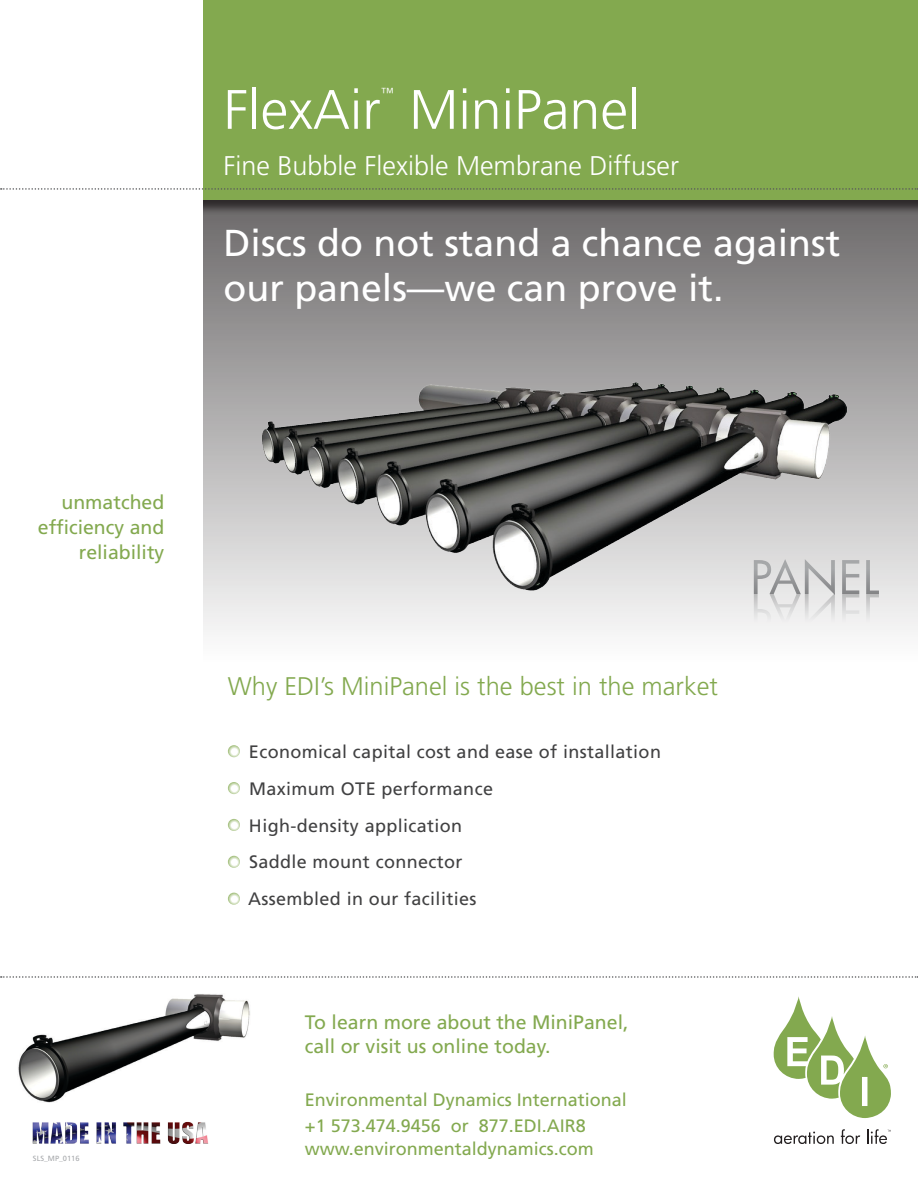
<style>
.page{position:relative;width:918px;height:1188px;background:#fff}
.page>*{position:absolute;margin:0;border:0;box-sizing:border-box;transform-origin:0 0}
.t1{font:300 55.5px "Frutiger LT Std";color:#fff}
.t2{font:37.5px/45px "Frutiger LT Std";color:#fff}
.t3{font:300 27px "Frutiger LT Std";color:#fff}
.t4{font:300 25.5px "Frutiger LT Std";color:#83a94f}
.t5{font:19.5px/24.8px "Frutiger LT Std";color:#83a94f;text-align:right}
.t6{font:18px "Frutiger LT Std";letter-spacing:.02em;color:#414142}
.t7{font:18px "Frutiger LT Std";color:#83a94f}
.t8{font:300 13.05px "Frutiger LT Std";color:#fff}
.t9{font:7.5px "Frutiger LT Std";color:#a7a9ac}
</style>
<div class="page">
<div style="left:202px;top:200px;width:716px;height:470px;background:linear-gradient(to bottom,#6b6969,#fff)"></div>
<div style="left:3px;top:0;width:915px;height:215px;background:#231f20;opacity:.85"></div>
<div style="left:0;top:0;width:918px;height:200px;background:#83a94f"></div>
<div style="left:0;top:0;width:202px;height:1188px;background:#fff"></div>
<svg style="left:1px;top:976px;width:917px;height:2px"></svg>
<img style="left:250px;top:354px;width:614px;height:247px">
<svg style="left:228px;top:745px;width:12px;height:12px"></svg>
<svg style="left:228px;top:782px;width:12px;height:12px"></svg>
<svg style="left:228px;top:856px;width:12px;height:12px"></svg>
<svg style="left:228px;top:819px;width:12px;height:12px"></svg>
<svg style="left:228px;top:893px;width:12px;height:12px"></svg>
<img style="left:18px;top:994px;width:232px;height:109px">
<img style="left:32px;top:1122px;width:177px;height:22px">
<svg style="left:1px;top:188px;width:917px;height:2px"></svg>
<svg style="left:754px;top:559px;width:125px;height:70px"></svg>
<svg style="left:774px;top:996px;width:117px;height:122px"></svg>
<svg style="left:774px;top:1132px;width:60px;height:12px"></svg>
<svg style="left:841px;top:1129px;width:19px;height:15px"></svg>
<svg style="left:867px;top:1129px;width:24px;height:15px"></svg>
<p class="t1" style="left:224px;top:78px;width:159px">FlexAir</p>
<p class="t8" style="left:381px;top:85px;width:14px">™</p>
<p class="t1" style="left:409px;top:78px;width:233px">MiniPanel</p>
<p class="t3" style="left:224px;top:151px;width:457px">Fine Bubble Flexible Membrane Diffuser</p>
<p class="t2" style="left:224px;top:221px;width:618px">Discs do not stand a chance against our panels—we can prove it.</p>
<p class="t5" style="left:38px;top:490px;width:128px">unmatched efficiency and reliability</p>
<p class="t9" style="left:33px;top:1154px;width:48px">SLS_MP_0116</p>
<p class="t4" style="left:228px;top:672px;width:492px">Why EDI’s MiniPanel is the best in the market</p>
<p class="t6" style="left:249px;top:742px;width:414px">Economical capital cost and ease of installation</p>
<p class="t6" style="left:249px;top:778px;width:245px">Maximum OTE performance</p>
<p class="t6" style="left:249px;top:815px;width:215px">High-density application</p>
<p class="t6" style="left:249px;top:851px;width:215px">Saddle mount connector</p>
<p class="t6" style="left:248px;top:888px;width:230px">Assembled in our facilities</p>
<p class="t5" style="left:305px;top:1010px;width:325px">To learn more about the MiniPanel,</p>
<p class="t5" style="left:305px;top:1034px;width:247px">call or visit us online today.</p>
<p class="t7" style="left:305px;top:1089px;width:324px">Environmental Dynamics International</p>
<p class="t7" style="left:305px;top:1115px;width:282px">+1 573.474.9456 or 877.EDI.AIR8</p>
<p class="t7" style="left:305px;top:1138px;width:291px">www.environmentaldynamics.com</p>
</div>
